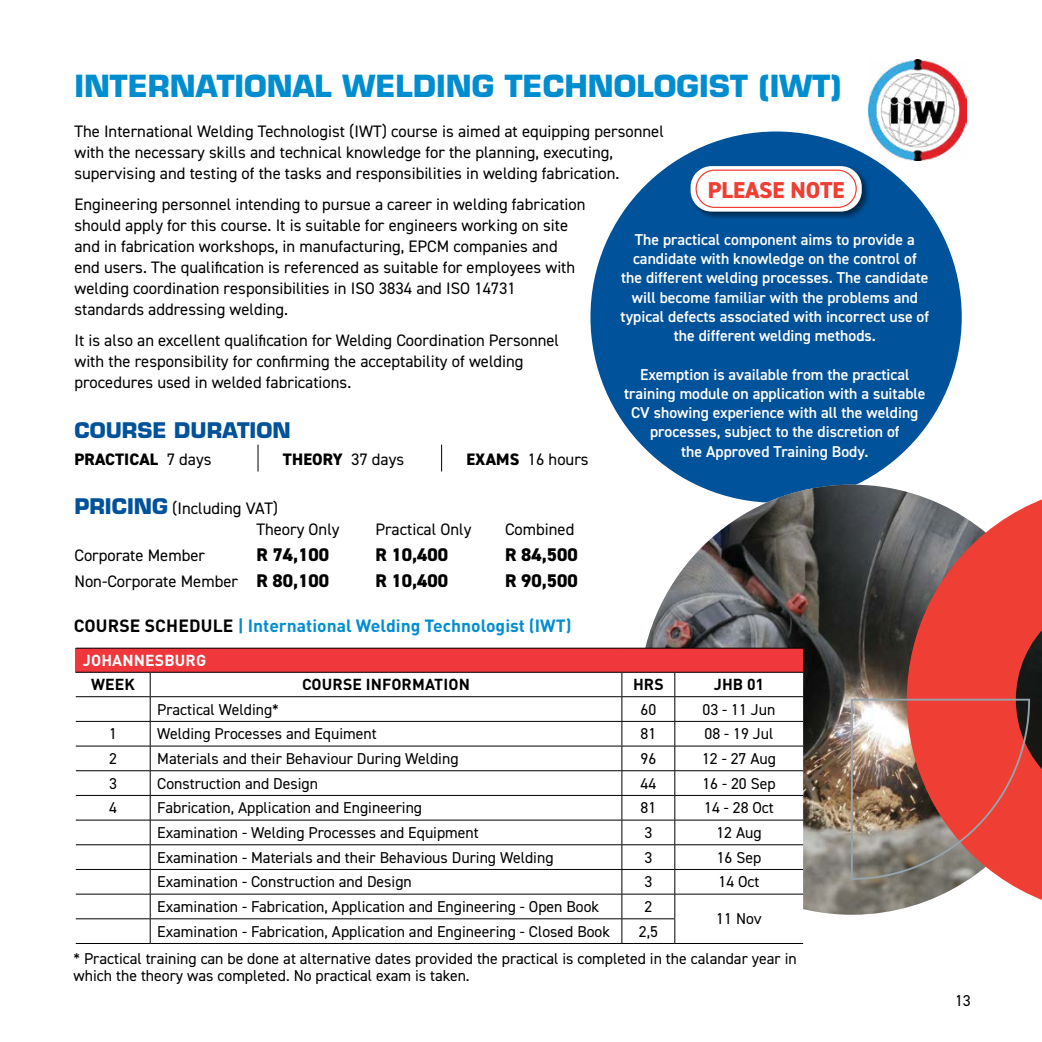
<style>
.page{position:relative;width:1042px;height:1042px;background:#fff}
.page>*{position:absolute;margin:0;border:0;box-sizing:border-box;transform-origin:0 0}
.t1{font:700 29.75px "Eurostile LT Std";color:#008dd0}
.t2{font:800 23.1px "DIN2014";color:#ef3e33}
.t3{font:700 21px "Eurostile LT Std";color:#00529a}
.t4{font:800 18.38px "DIN2014";color:#000}
.t5{font:700 17.5px "DIN Pro";color:#008dd0}
.t6{font:16.62px/21px "DIN2014";color:#000}
.t7{font:800 16.62px "DIN2014";letter-spacing:.01em;color:#000}
.t8{font:15.75px/27.1px "DIN2014";color:#000}
.t9{font:600 15.75px/19.2px "DIN2014";color:#fff;text-align:center}
.t10{font:700 15.75px "DIN Pro";letter-spacing:.01em;color:#000}
.t11{font:700 15.75px "DIN Pro";letter-spacing:.01em;color:#fff}
.s1{font-weight:400}
.s2{font-weight:800}
.s3{font-family:"Eurostile LT Std";font-weight:700;font-size:21px;color:#00529a}
.s4{font-weight:800;font-size:18.38px}
.s5{color:#000}
</style>
<div class="page">
<svg style="left:258px;top:444px;width:1px;height:27px"></svg>
<svg style="left:441px;top:444px;width:1px;height:27px"></svg>
<div style="left:590px;top:131px;width:372px;height:372px;background:#00529a;border-radius:50%"></div>
<div style="left:689px;top:165px;width:181px;height:55px;background:#000;opacity:.5"></div>
<svg style="left:690px;top:166px;width:172px;height:46px;background:#eae5e8"></svg>
<div style="left:696px;top:170px;width:160px;height:37px;background:#fff;border-radius:19px"></div>
<div style="left:695px;top:170px;width:162px;height:38px;border:1px solid #ef3e33;border-radius:19px"></div>
<img style="left:639px;top:485px;width:268px;height:429px">
<svg style="left:907px;top:492px;width:135px;height:416px;background:#c9615a"></svg>
<svg style="left:851px;top:699px;width:179px;height:181px;background:#c3665b"></svg>
<div style="left:76px;top:648px;width:727px;height:24px;background:#ef373c"></div>
<hr style="left:76px;top:648px;width:74px;height:1px;background:#000">
<hr style="left:150px;top:648px;width:472px;height:1px;background:#000">
<hr style="left:622px;top:648px;width:53px;height:1px;background:#000">
<hr style="left:675px;top:648px;width:128px;height:1px;background:#000">
<svg style="left:76px;top:672px;width:727px;height:271px"></svg>
<hr style="left:76px;top:943px;width:74px;height:1px;background:#000">
<hr style="left:150px;top:943px;width:472px;height:1px;background:#000">
<hr style="left:622px;top:943px;width:53px;height:1px;background:#000">
<hr style="left:675px;top:943px;width:128px;height:1px;background:#000">
<img style="left:868px;top:60px;width:98px;height:100px">
<h1 class="t1" style="left:74px;top:67px;width:768px">INTERNATIONAL WELDING TECHNOLOGIST (IWT)</h1>
<p class="t6" style="left:74px;top:120px;width:591px">The International Welding Technologist (IWT) course is aimed at equipping personnel with the necessary skills and technical knowledge for the planning, executing, supervising and testing of the tasks and responsibilities in welding fabrication.</p>
<p class="t6" style="left:74px;top:193px;width:513px">Engineering personnel intending to pursue a career in welding fabrication should apply for this course. It is suitable for engineers working on site and in fabrication workshops, in manufacturing, EPCM companies and end users. The qualification is referenced as suitable for employees with welding coordination responsibilities in ISO 3834 and ISO 14731 standards addressing welding.</p>
<p class="t6" style="left:74px;top:329px;width:486px">It is also an excellent qualification for Welding Coordination Personnel with the responsibility for confirming the acceptability of welding procedures used in welded fabrications.</p>
<p class="t3" style="left:74px;top:417px;width:218px">COURSE DURATION</p>
<p class="t7" style="left:74px;top:448px;width:139px">PRACTICAL <span class="s1">7 days</span></p>
<p class="t7" style="left:283px;top:448px;width:123px">THEORY <span class="s1">37 days</span></p>
<p class="t6" style="left:466px;top:448px;width:124px"><span class="s2">EXAMS</span> 16 hours</p>
<p class="t6" style="left:256px;top:498px;width:85px;text-indent:-182px"><span class="s3">PRICING</span> (Including VAT)<br>Theory Only</p>
<h2 class="t2" style="left:708px;top:174px;width:138px">PLEASE NOTE</h2>
<p class="t9" style="left:620px;top:229px;width:310px">The practical component aims to provide a candidate with knowledge on the control of the different welding processes. The candidate will become familiar with the problems and typical defects associated with incorrect use of the different welding methods.</p>
<p class="t9" style="left:624px;top:364px;width:303px">Exemption is available from the practical training module on application with a suitable CV showing experience with all the welding processes, subject to the discretion of<br>the Approved Training Body.</p>
<p class="t6" style="left:375px;top:519px;width:98px">Practical Only</p>
<p class="t6" style="left:505px;top:519px;width:71px">Combined</p>
<p class="t6" style="left:74px;top:545px;width:132px">Corporate Member</p>
<p class="t4" style="left:256px;top:543px;width:74px">R 74,100</p>
<p class="t4" style="left:375px;top:543px;width:74px">R 10,400</p>
<p class="t4" style="left:505px;top:543px;width:74px">R 84,500</p>
<p class="t6" style="left:74px;top:571px;width:256px">Non-Corporate Member <span class="s4">R 80,100</span></p>
<p class="t4" style="left:375px;top:569px;width:74px">R 10,400</p>
<p class="t4" style="left:505px;top:569px;width:74px">R 90,500</p>
<p class="t5" style="left:74px;top:614px;width:499px"><span class="s5">COURSE SCHEDULE</span> | International Welding Technologist (IWT)</p>
<p class="t11" style="left:83px;top:650px;width:125px">JOHANNESBURG</p>
<p class="t10" style="left:91px;top:673px;width:45px">WEEK</p>
<p class="t10" style="left:302px;top:673px;width:169px">COURSE INFORMATION</p>
<p class="t10" style="left:633px;top:673px;width:32px">HRS</p>
<p class="t10" style="left:714px;top:673px;width:52px">JHB 01</p>
<p class="t8" style="left:157px;top:695px;width:123px">Practical Welding*</p>
<p class="t8" style="left:640px;top:695px;width:17px">60</p>
<p class="t8" style="left:702px;top:695px;width:74px">03 - 11 Jun</p>
<p class="t8" style="left:109px;top:720px;width:9px">1</p>
<p class="t8" style="left:157px;top:720px;width:221px">Welding Processes and Equiment</p>
<p class="t8" style="left:640px;top:720px;width:17px">81</p>
<p class="t8" style="left:704px;top:720px;width:70px">08 - 19 Jul</p>
<p class="t8" style="left:109px;top:745px;width:9px">2</p>
<p class="t8" style="left:157px;top:745px;width:303px">Materials and their Behaviour During Welding</p>
<p class="t8" style="left:640px;top:745px;width:17px">96</p>
<p class="t8" style="left:702px;top:745px;width:75px">12 - 27 Aug</p>
<p class="t8" style="left:109px;top:769px;width:9px">3</p>
<p class="t8" style="left:157px;top:769px;width:162px">Construction and Design</p>
<p class="t8" style="left:640px;top:769px;width:17px">44</p>
<p class="t8" style="left:702px;top:769px;width:75px">16 - 20 Sep</p>
<p class="t8" style="left:109px;top:794px;width:9px">4</p>
<p class="t8" style="left:157px;top:794px;width:266px">Fabrication, Application and Engineering</p>
<p class="t8" style="left:640px;top:794px;width:17px">81</p>
<p class="t8" style="left:704px;top:794px;width:71px">14 - 28 Oct</p>
<p class="t8" style="left:157px;top:819px;width:323px">Examination - Welding Processes and Equipment</p>
<p class="t8" style="left:644px;top:819px;width:9px">3</p>
<p class="t8" style="left:716px;top:819px;width:47px">12 Aug</p>
<p class="t8" style="left:157px;top:843px;width:398px">Examination - Materials and their Behavious During Welding</p>
<p class="t8" style="left:644px;top:843px;width:9px">3</p>
<p class="t8" style="left:717px;top:843px;width:46px">16 Sep</p>
<p class="t8" style="left:157px;top:868px;width:256px">Examination - Construction and Design</p>
<p class="t8" style="left:644px;top:868px;width:9px">3</p>
<p class="t8" style="left:718px;top:868px;width:43px">14 Oct</p>
<p class="t8" style="left:157px;top:893px;width:443px">Examination - Fabrication, Application and Engineering - Open Book</p>
<p class="t8" style="left:644px;top:893px;width:9px">2</p>
<p class="t8" style="left:716px;top:905px;width:47px">11 Nov</p>
<p class="t8" style="left:157px;top:917px;width:454px">Examination - Fabrication, Application and Engineering - Closed Book</p>
<p class="t8" style="left:74px;top:917px;width:725px;text-indent:565px">2,5<br>* Practical training can be done at alternative dates provided the practical is completed in the calandar year in</p>
<p class="t8" style="left:74px;top:962px;width:396px">which the theory was completed. No practical exam is taken.</p>
<p class="t8" style="left:955px;top:987px;width:17px">13</p>
</div>
